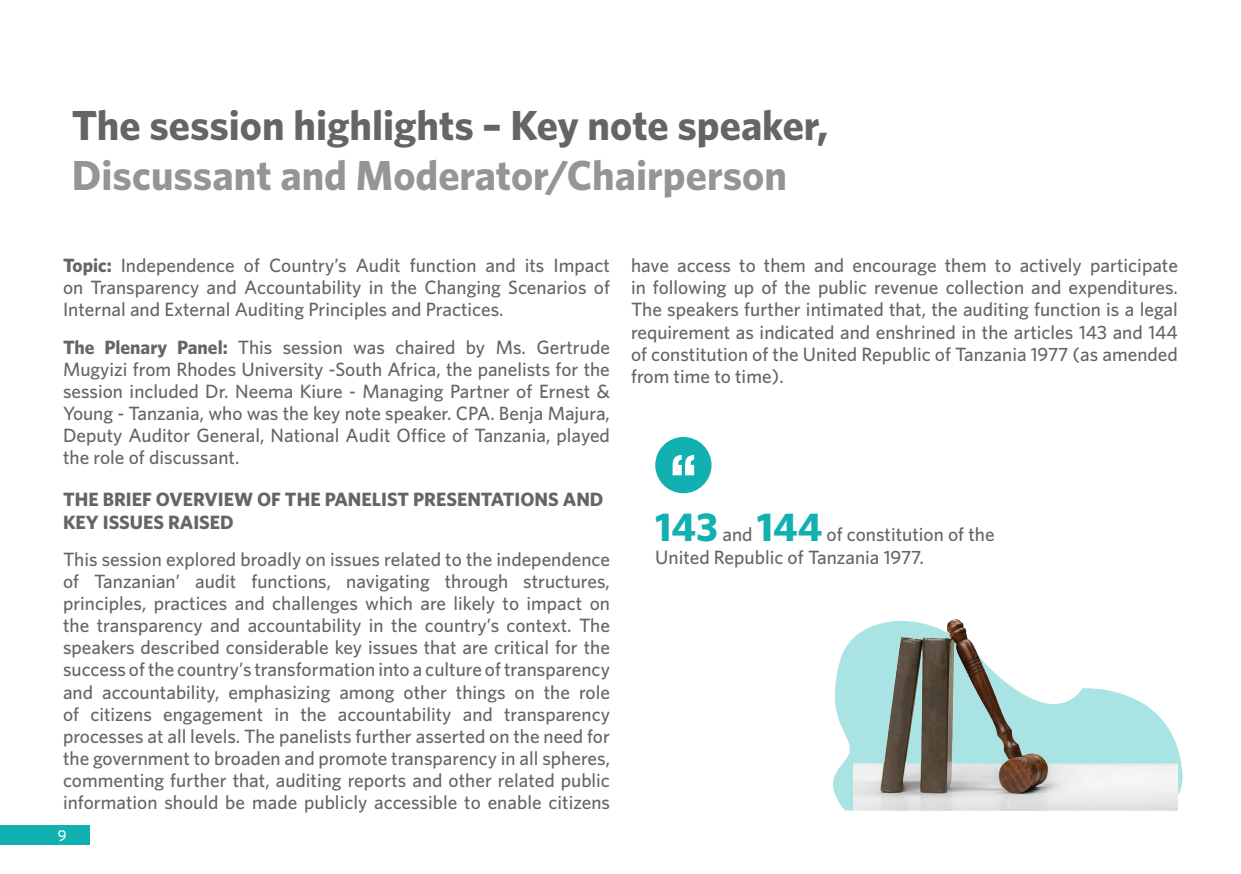
<style>
.page{position:relative;width:1241px;height:874px;background:#fff}
.page>*{position:absolute;margin:0;border:0;box-sizing:border-box;transform-origin:0 0}
.t1{font:700 42px "Whitney";color:#656567}
.t2{font:700 42px "Whitney";color:#989496}
.t3{font:500 19.25px/22.1px "Whitney";color:#656567;text-align:justify}
.t4{font:700 19.25px/22.1px "Whitney";color:#656567}
.t5{font:500 15.75px "Whitney";color:#fff}
.s1{font-weight:700}
.s2{font-weight:700;font-size:40.25px;color:#11b1b2}
</style>
<div class="page">
<div style="left:0;top:824px;width:89px;height:20px;background:#11b1b2"></div>
<svg style="left:833px;top:638px;width:350px;height:173px"></svg>
<div style="left:655px;top:437px;width:56px;height:56px;background:#11b1b2;border-radius:50%"></div>
<svg style="left:672px;top:455px;width:22px;height:20px"></svg>
<img style="left:853px;top:619px;width:324px;height:191px">
<h1 class="t1" style="left:72px;top:99px;width:757px">The session highlights – Key note speaker,</h1>
<h1 class="t2" style="left:72px;top:150px;width:716px">Discussant and Moderator/Chairperson</h1>
<p class="t3" style="left:63px;top:254px;width:548px"><span class="s1">Topic:</span> Independence of Country’s Audit function and its Impact on Transparency and Accountability in the Changing Scenarios of Internal and External Auditing Principles and Practices.</p>
<p class="t3" style="left:63px;top:335px;width:548px"><span class="s1">The Plenary Panel:</span> This session was chaired by Ms. Gertrude Mugyizi from Rhodes University -South Africa, the panelists for the session included Dr. Neema Kiure - Managing Partner of Ernest &amp; Young - Tanzania, who was the key note speaker. CPA. Benja Majura, Deputy Auditor General, National Audit Office of Tanzania, played the role of discussant.</p>
<p class="t4" style="left:63px;top:488px;width:542px">THE BRIEF OVERVIEW OF THE PANELIST PRESENTATIONS AND<br>KEY ISSUES RAISED</p>
<p class="t3" style="left:63px;top:547px;width:548px">This session explored broadly on issues related to the independence of Tanzanian’ audit functions, navigating through structures, principles, practices and challenges which are likely to impact on the transparency and accountability in the country’s context. The speakers described considerable key issues that are critical for the success of the country’s transformation into a culture of transparency and accountability, emphasizing among other things on the role of citizens engagement in the accountability and transparency processes at all levels. The panelists further asserted on the need for the government to broaden and promote transparency in all spheres, commenting further that, auditing reports and other related public information should be made publicly accessible to enable citizens</p>
<p class="t5" style="left:58px;top:825px;width:10px">9</p>
<p class="t3" style="left:631px;top:254px;width:548px">have access to them and encourage them to actively participate in following up of the public revenue collection and expenditures.<br>The speakers further intimated that, the auditing function is a legal requirement as indicated and enshrined in the articles 143 and 144 of constitution of the United Republic of Tanzania 1977 (as amended from time to time).</p>
<p class="t3" style="left:655px;top:523px;width:341px"><span class="s2">143</span> and <span class="s2">144</span> of constitution of the<br>United Republic of Tanzania 1977.</p>
</div>
